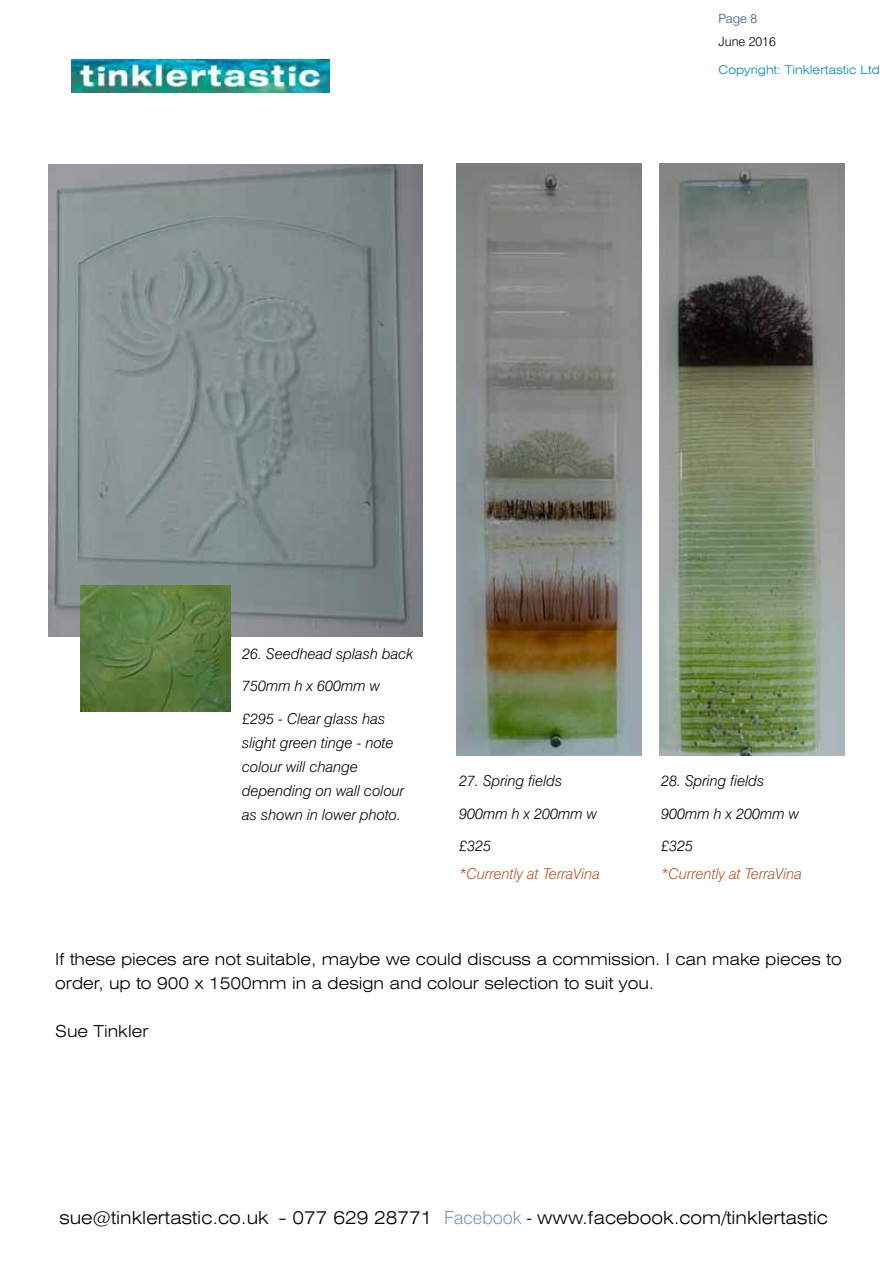
<style>
.page{position:relative;width:893px;height:1263px;background:#fff}
.page>*{position:absolute;margin:0;border:0;box-sizing:border-box;transform-origin:0 0}
.t1{font:300 expanded 18px "Swiss 721 BT";color:#000}
.t2{font:300 expanded 16.5px/24px "Swiss 721 BT";color:#000}
.t3{font:italic 300 15px/32.5px "Swiss 721 BT";color:#000}
.t4{font:italic 300 15px "Swiss 721 BT";color:#c15320}
.t5{font:300 12.75px "Swiss 721 BT";color:#000}
.t6{font:300 12.75px "Swiss 721 BT";color:#365490}
.t7{font:300 expanded 12px "Swiss 721 BT";color:#008ac2}
.s1{font-stretch:normal;color:#7296ca}
.s2{font-stretch:normal}
</style>
<div class="page">
<img style="left:71px;top:60px;width:259px;height:32px">
<img style="left:457px;top:164px;width:185px;height:592px">
<img style="left:659px;top:164px;width:185px;height:592px">
<img style="left:49px;top:165px;width:374px;height:472px">
<img style="left:81px;top:585px;width:150px;height:127px">
<p class="t6" style="left:719px;top:11px;width:40px">Page 8</p>
<p class="t5" style="left:719px;top:34px;width:59px">June 2016</p>
<p class="t7" style="left:719px;top:62px;width:163px">Copyright: Tinklertastic Ltd</p>
<p class="t3" style="left:242px;top:637px;width:173px">26. Seedhead splash back<br>750mm h x 600mm w £295 - Clear glass has</p>
<p class="t3" style="left:242px;top:730px;width:164px;line-height:24px">slight green tinge - note colour will change depending on wall colour as shown in lower photo.</p>
<p class="t3" style="left:459px;top:764px;width:140px">27. Spring fields<br>900mm h x 200mm w £325</p>
<p class="t4" style="left:459px;top:865px;width:143px">*Currently at TerraVina</p>
<p class="t3" style="left:661px;top:764px;width:140px">28. Spring fields<br>900mm h x 200mm w £325</p>
<p class="t4" style="left:661px;top:865px;width:143px">*Currently at TerraVina</p>
<p class="t2" style="left:55px;top:947px;width:788px">If these pieces are not suitable, maybe we could discuss a commission. I can make pieces to order, up to 900 x 1500mm in a design and colour selection to suit you.</p>
<p class="t2" style="left:55px;top:1019px;width:95px">Sue Tinkler</p>
<p class="t1" style="left:60px;top:1207px;width:770px">sue@tinklertastic.co.uk - 077 629 28771 <span class="s1">Facebook</span> <span class="s2">-</span> www.facebook.com/tinklertastic</p>
</div>
